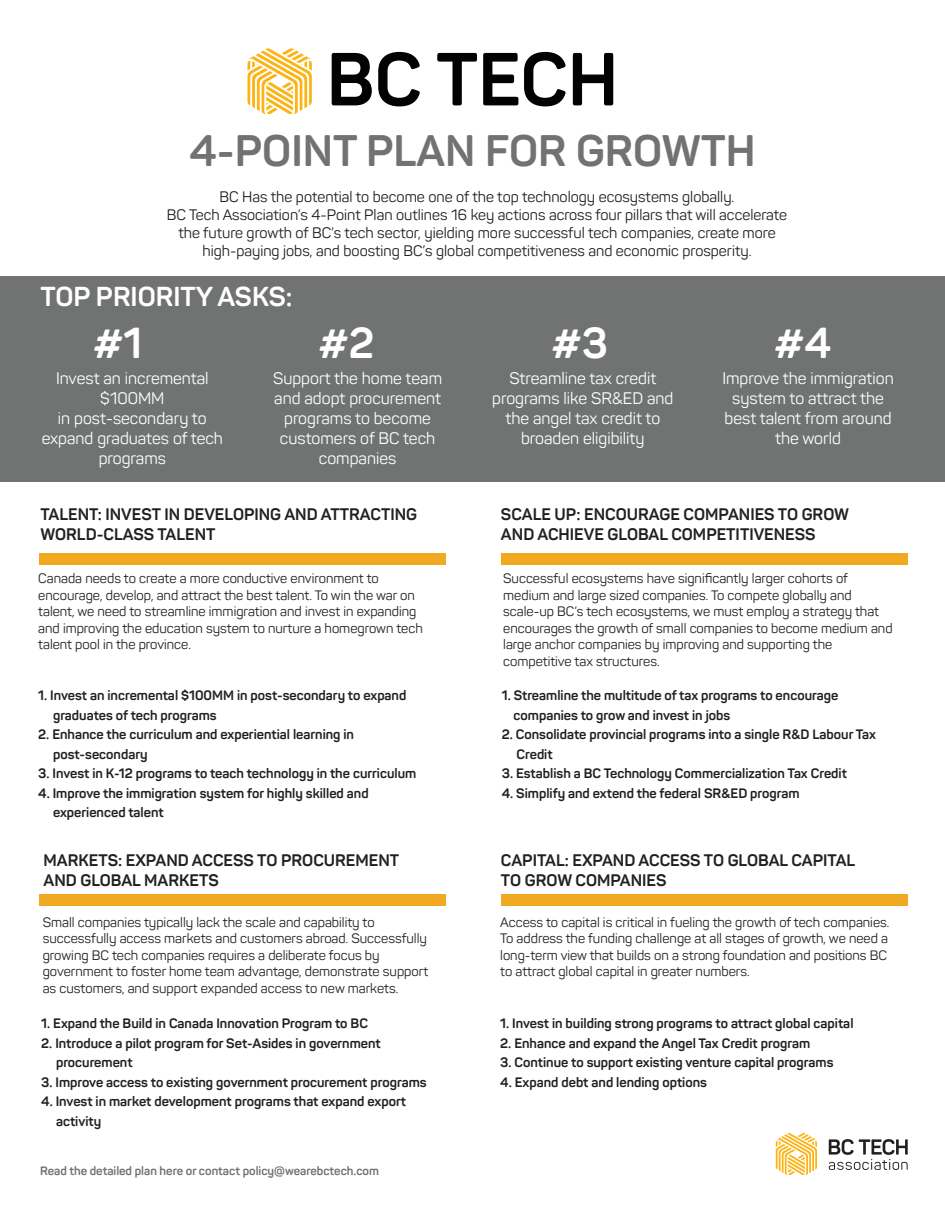
<style>
.page{position:relative;width:945px;height:1215px;background:#fff}
.page>*{position:absolute;margin:0;border:0;box-sizing:border-box;transform-origin:0 0}
.t1{font:700 73.95px "Panton";color:#020203}
.t2{font:700 43.5px "Panton";color:#707372}
.t3{font:700 42.75px "Panton";color:#fff}
.t4{font:700 27px "Panton";color:#fff}
.t5{font:16.5px/19.8px "Panton";color:#fff;text-align:center}
.t6{font:700 16.5px/19.8px "Panton";color:#221f1f}
.t7{font:15px/18px "Panton";color:#221f1f;text-align:center}
.t8{font:13.5px/16.5px "Panton";color:#221f1f}
.t9{font:700 13.5px/19.5px "Panton";color:#221f1f}
.t10{font:700 12px "Panton";color:#707372}
</style>
<div class="page">
<div style="left:39px;top:553px;width:406px;height:12px;background:#f0a920"></div>
<svg style="left:776px;top:1133px;width:41px;height:43px"></svg>
<svg style="left:829px;top:1139px;width:79px;height:31px"></svg>
<svg style="left:248px;top:48px;width:64px;height:67px"></svg>
<div style="left:40px;top:894px;width:406px;height:12px;background:#f0a920"></div>
<div style="left:501px;top:553px;width:406px;height:12px;background:#f0a920"></div>
<div style="left:502px;top:894px;width:406px;height:12px;background:#f0a920"></div>
<div style="left:0;top:276px;width:945px;height:205px;background:#707372"></div>
<h1 class="t1" style="left:327px;top:48px;width:293px">BC TECH</h1>
<h2 class="t2" style="left:189px;top:132px;width:568px">4-POINT PLAN FOR GROWTH</h2>
<p class="t7" style="left:167px;top:189px;width:622px">BC Has the potential to become one of the top technology ecosystems globally.<br>BC Tech Association’s 4-Point Plan outlines 16 key actions across four pillars that will accelerate the future growth of BC’s tech sector, yielding more successful tech companies, create more high-paying jobs, and boosting BC’s global competitiveness and economic prosperity.</p>
<h3 class="t4" style="left:41px;top:285px;width:254px">TOP PRIORITY ASKS:</h3>
<h3 class="t3" style="left:93px;top:325px;width:51px">#1</h3>
<h3 class="t3" style="left:319px;top:325px;width:57px">#2</h3>
<h3 class="t3" style="left:552px;top:325px;width:58px">#3</h3>
<h3 class="t3" style="left:774px;top:325px;width:59px">#4</h3>
<p class="t5" style="left:42px;top:370px;width:183px">Invest an incremental $100MM<br>in post-secondary to expand graduates of tech programs</p>
<p class="t5" style="left:273px;top:370px;width:171px">Support the home team and adopt procurement programs to become customers of BC tech companies</p>
<p class="t5" style="left:492px;top:370px;width:183px">Streamline tax credit programs like SR&amp;ED and the angel tax credit to broaden eligibility</p>
<p class="t5" style="left:722px;top:370px;width:173px">Improve the immigration system to attract the best talent from around the world</p>
<p class="t6" style="left:40px;top:506px;width:378px">TALENT: INVEST IN DEVELOPING AND ATTRACTING<br>WORLD-CLASS TALENT</p>
<p class="t6" style="left:501px;top:506px;width:350px">SCALE UP: ENCOURAGE COMPANIES TO GROW<br>AND ACHIEVE GLOBAL COMPETITIVENESS</p>
<p class="t8" style="left:38px;top:571px;width:386px">Canada needs to create a more conductive environment to encourage, develop, and attract the best talent. To win the war on talent, we need to streamline immigration and invest in expanding and improving the education system to nurture a homegrown tech talent pool in the province.</p>
<p class="t9" style="left:53px;top:687px;width:355px;text-indent:-15px">1. Invest an incremental $100MM in post-secondary to expand graduates of tech programs</p>
<p class="t9" style="left:53px;top:726px;width:303px;text-indent:-15px">2. Enhance the curriculum and experiential learning in post-secondary</p>
<p class="t9" style="left:38px;top:765px;width:380px">3. Invest in K-12 programs to teach technology in the curriculum</p>
<p class="t9" style="left:53px;top:784px;width:317px;text-indent:-15px">4. Improve the immigration system for highly skilled and experienced talent</p>
<p class="t6" style="left:44px;top:852px;width:357px">MARKETS: EXPAND ACCESS TO PROCUREMENT<br>AND GLOBAL MARKETS</p>
<p class="t8" style="left:43px;top:915px;width:387px">Small companies typically lack the scale and capability to successfully access markets and customers abroad. Successfully growing BC tech companies requires a deliberate focus by government to foster home team advantage, demonstrate support as customers, and support expanded access to new markets.</p>
<p class="t9" style="left:41px;top:1015px;width:328px">1. Expand the Build in Canada Innovation Program to BC</p>
<p class="t9" style="left:56px;top:1035px;width:326px;text-indent:-15px">2. Introduce a pilot program for Set-Asides in government procurement</p>
<p class="t9" style="left:41px;top:1074px;width:387px">3. Improve access to existing government procurement programs</p>
<p class="t9" style="left:56px;top:1093px;width:352px;text-indent:-15px">4. Invest in market development programs that expand export activity</p>
<p class="t10" style="left:40px;top:1165px;width:340px">Read the detailed plan here or contact policy@wearebctech.com</p>
<p class="t8" style="left:503px;top:571px;width:391px">Successful ecosystems have significantly larger cohorts of medium and large sized companies. To compete globally and scale-up BC’s tech ecosystems, we must employ a strategy that encourages the growth of small companies to become medium and large anchor companies by improving and supporting the competitive tax structures.</p>
<p class="t9" style="left:514px;top:687px;width:326px;text-indent:-12px">1. Streamline the multitude of tax programs to encourage companies to grow and invest in jobs</p>
<p class="t9" style="left:517px;top:726px;width:361px;text-indent:-15px">2. Consolidate provincial programs into a single R&amp;D Labour Tax<br>Credit</p>
<p class="t9" style="left:502px;top:765px;width:347px">3. Establish a BC Technology Commercialization Tax Credit</p>
<p class="t9" style="left:502px;top:784px;width:299px">4. Simplify and extend the federal SR&amp;ED program</p>
<p class="t6" style="left:501px;top:852px;width:356px">CAPITAL: EXPAND ACCESS TO GLOBAL CAPITAL<br>TO GROW COMPANIES</p>
<p class="t8" style="left:500px;top:915px;width:391px">Access to capital is critical in fueling the growth of tech companies.<br>To address the funding challenge at all stages of growth, we need a long-term view that builds on a strong foundation and positions BC to attract global capital in greater numbers.</p>
<p class="t9" style="left:500px;top:1015px;width:355px">1. Invest in building strong programs to attract global capital</p>
<p class="t9" style="left:500px;top:1035px;width:311px">2. Enhance and expand the Angel Tax Credit program</p>
<p class="t9" style="left:500px;top:1054px;width:335px">3. Continue to support existing venture capital programs</p>
<p class="t9" style="left:500px;top:1074px;width:208px">4. Expand debt and lending options</p>
</div>
